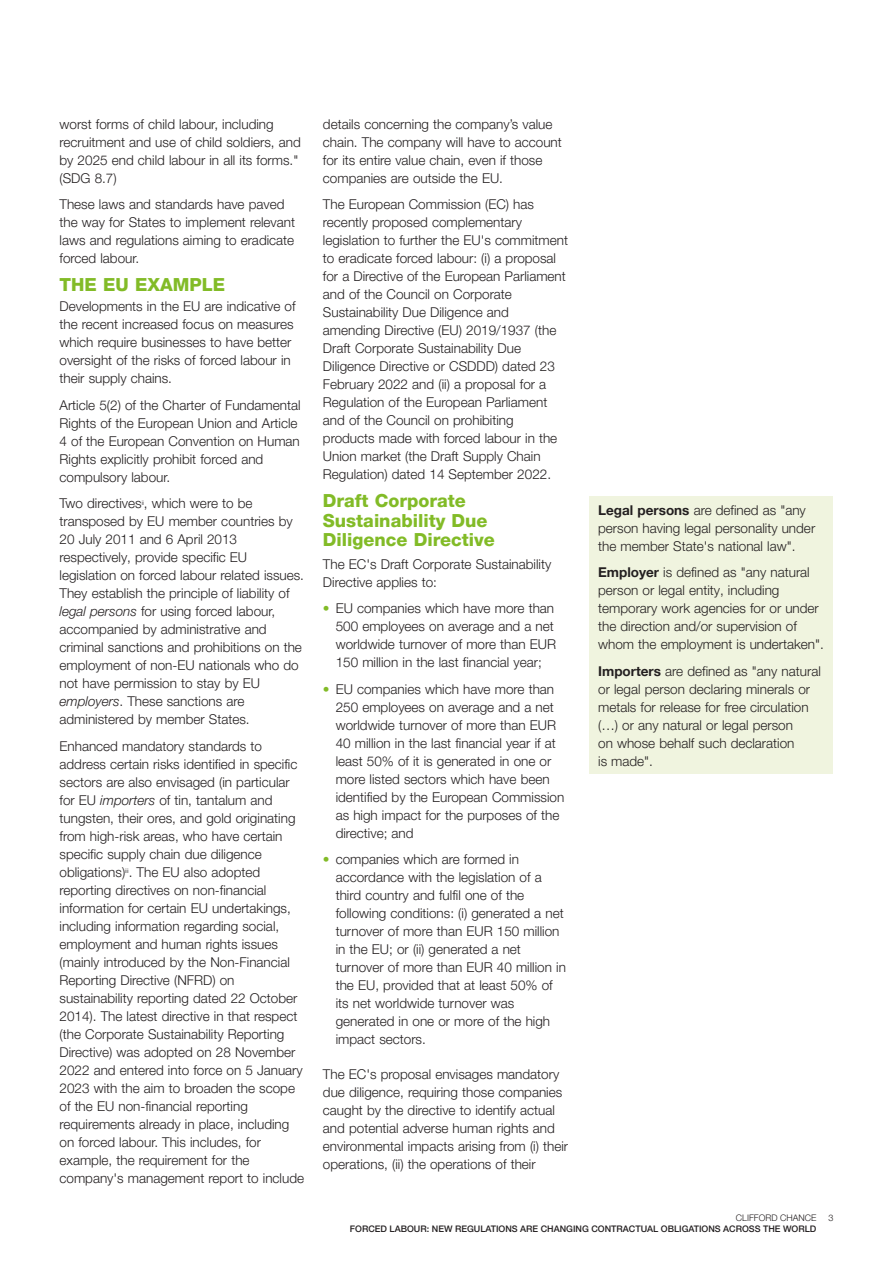
<style>
.page{position:relative;width:893px;height:1263px;background:#fff}
.page>*{position:absolute;margin:0;border:0;box-sizing:border-box;transform-origin:0 0}
._02__Heading_1{font:800 18px/19.5px "Helvetica Neue LT Pro";color:#82bb27}
._06__Body_Text_2MM{font:300 13.5px/18px "Helvetica Neue LT Pro";color:#231f20}
._05__Body_Text_4MM{font:300 13.5px/18px "Helvetica Neue LT Pro";color:#231f20}
.t1{font:500 9px "Helvetica Neue LT Pro";color:#231f20}
.t2{font:300 9px "Helvetica Neue LT Pro";color:#231f20}
.s1{font-style:italic}
.s2{color:#82bb27}
.s3{font-weight:700}
</style>
<div class="page">
<div style="left:590px;top:496px;width:243px;height:278px;background:#f0f4df"></div>
<p class="_06__Body_Text_2MM" style="left:60px;top:115px;width:243px">worst forms of child labour, including recruitment and use of child soldiers, and by 2025 end child labour in all its forms." (SDG 8.7)</p>
<p class="_05__Body_Text_4MM" style="left:60px;top:195px;width:237px">These laws and standards have paved the way for States to implement relevant laws and regulations aiming to eradicate forced labour.</p>
<p class="_02__Heading_1" style="left:60px;top:275px;width:167px">THE EU EXAMPLE</p>
<p class="_06__Body_Text_2MM" style="left:60px;top:297px;width:238px">Developments in the EU are indicative of the recent increased focus on measures which require businesses to have better oversight of the risks of forced labour in their supply chains.</p>
<p class="_06__Body_Text_2MM" style="left:60px;top:396px;width:243px">Article 5(2) of the Charter of Fundamental Rights of the European Union and Article 4 of the European Convention on Human Rights explicitly prohibit forced and compulsory labour.</p>
<p class="_06__Body_Text_2MM" style="left:60px;top:494px;width:246px">Two directives<sup>ii</sup>, which were to be transposed by EU member countries by 20 July 2011 and 6 April 2013 respectively, provide specific EU legislation on forced labour related issues.<br>They establish the principle of liability of <span class="s1">legal persons</span> for using forced labour, accompanied by administrative and criminal sanctions and prohibitions on the employment of non-EU nationals who do not have permission to stay by EU <span class="s1">employers</span>. These sanctions are administered by member States.</p>
<p class="_06__Body_Text_2MM" style="left:60px;top:737px;width:246px">Enhanced mandatory standards to address certain risks identified in specific sectors are also envisaged (in particular for EU <span class="s1">importers</span> of tin, tantalum and tungsten, their ores, and gold originating from high-risk areas, who have certain specific supply chain due diligence obligations)<sup>iii</sup>. The EU also adopted reporting directives on non-financial information for certain EU undertakings, including information regarding social, employment and human rights issues (mainly introduced by the Non-Financial Reporting Directive (NFRD) on sustainability reporting dated 22 October 2014). The latest directive in that respect (the Corporate Sustainability Reporting Directive) was adopted on 28 November 2022 and entered into force on 5 January 2023 with the aim to broaden the scope of the EU non-financial reporting requirements already in place, including on forced labour. This includes, for example, the requirement for the company's management report to include</p>
<p class="_06__Body_Text_2MM" style="left:323px;top:115px;width:240px">details concerning the company’s value chain. The company will have to account for its entire value chain, even if those companies are outside the EU.</p>
<p class="_05__Body_Text_4MM" style="left:323px;top:195px;width:247px">The European Commission (EC) has recently proposed complementary legislation to further the EU's commitment to eradicate forced labour: (i) a proposal for a Directive of the European Parliament and of the Council on Corporate Sustainability Due Diligence and amending Directive (EU) 2019/1937 (the Draft Corporate Sustainability Due Diligence Directive or CSDDD) dated 23<br>February 2022 and (ii) a proposal for a Regulation of the European Parliament and of the Council on prohibiting products made with forced labour in the Union market (the Draft Supply Chain Regulation) dated 14 September 2022.</p>
<p class="_02__Heading_1" style="left:323px;top:491px;width:173px">Draft Corporate<br>Sustainability Due<br>Diligence Directive</p>
<p class="_06__Body_Text_2MM" style="left:323px;top:554px;width:230px">The EC's Draft Corporate Sustainability<br>Directive applies to:</p>
<p class="_06__Body_Text_2MM" style="left:336px;top:599px;width:222px;text-indent:-13px"><span class="s2">•</span> EU companies which have more than 500 employees on average and a net worldwide turnover of more than EUR 150 million in the last financial year;</p>
<p class="_06__Body_Text_2MM" style="left:336px;top:679px;width:230px;text-indent:-13px"><span class="s2">•</span> EU companies which have more than 250 employees on average and a net worldwide turnover of more than EUR 40 million in the last financial year if at least 50% of it is generated in one or more listed sectors which have been identified by the European Commission as high impact for the purposes of the directive; and</p>
<p class="_06__Body_Text_2MM" style="left:336px;top:850px;width:232px;text-indent:-13px"><span class="s2">•</span> companies which are formed in accordance with the legislation of a third country and fulfil one of the following conditions: (i) generated a net turnover of more than EUR 150 million in the EU; or (ii) generated a net turnover of more than EUR 40 million in the EU, provided that at least 50% of its net worldwide turnover was generated in one or more of the high impact sectors.</p>
<p class="_06__Body_Text_2MM" style="left:323px;top:1065px;width:247px">The EC's proposal envisages mandatory due diligence, requiring those companies caught by the directive to identify actual and potential adverse human rights and environmental impacts arising from (i) their operations, (ii) the operations of their</p>
<p class="_06__Body_Text_2MM" style="left:598px;top:501px;width:219px"><span class="s3">Legal persons</span> are defined as "any person having legal personality under the member State's national law".</p>
<p class="_06__Body_Text_2MM" style="left:598px;top:563px;width:227px"><span class="s3">Employer</span> is defined as "any natural person or legal entity, including temporary work agencies for or under the direction and/or supervision of whom the employment is undertaken".</p>
<p class="_06__Body_Text_2MM" style="left:598px;top:662px;width:224px"><span class="s3">Importers</span> are defined as "any natural or legal person declaring minerals or metals for release for free circulation (…) or any natural or legal person<br>on whose behalf such declaration<br>is made".</p>
<p class="t2" style="left:736px;top:1213px;width:82px">CLIFFORD CHANCE</p>
<p class="t2" style="left:828px;top:1213px;width:7px">3</p>
<p class="t1" style="left:350px;top:1223px;width:468px">FORCED LABOUR: NEW REGULATIONS ARE CHANGING CONTRACTUAL OBLIGATIONS ACROSS THE WORLD</p>
</div>
